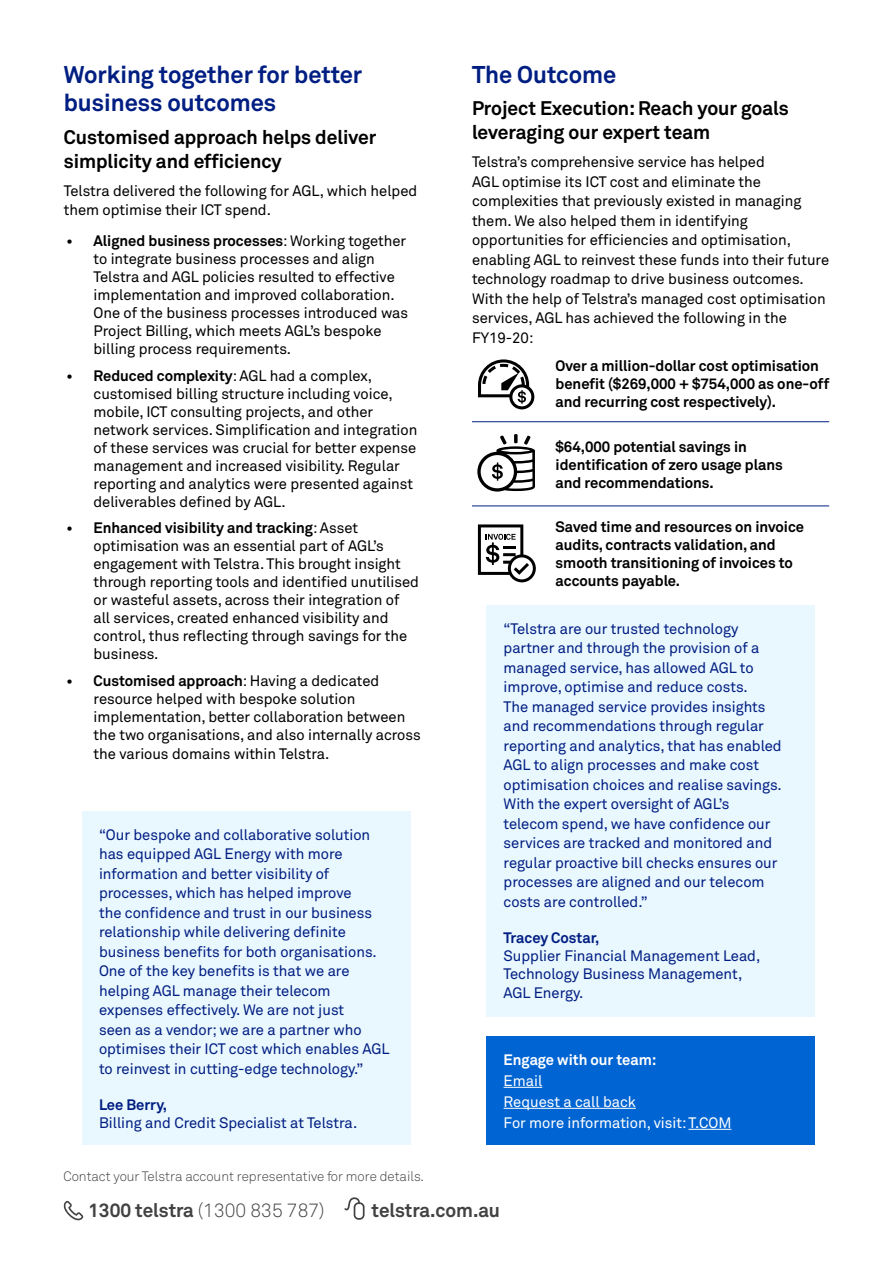
<style>
.page{position:relative;width:893px;height:1263px;background:#fff}
.page>*{position:absolute;margin:0;border:0;box-sizing:border-box;transform-origin:0 0}
.t1{font:700 24px/28.8px "Telstra Akkurat";color:#001e82}
.t2{font:700 19.5px/24px "Telstra Akkurat";color:#000}
.t3{font:300 19.2px "Telstra Akkurat";color:#424242}
.t4{font:700 19.2px "Telstra Akkurat";color:#424242}
.t5{font:15px/18px "Telstra Akkurat";color:#000}
.t6{font:15px/19.5px "Telstra Akkurat";color:#001e82}
.t7{font:700 15px/18px "Telstra Akkurat";color:#000}
.t8{font:15px/21px "Telstra Akkurat";color:#fff}
.t9{font:300 13.5px "Telstra Akkurat";color:#424242}
.s1{font-weight:700}
</style>
<div class="page">
<div style="left:487px;top:605px;width:328px;height:412px;background:#e9f7fe"></div>
<div style="left:82px;top:811px;width:328px;height:333px;background:#e9f7fe"></div>
<svg style="left:478px;top:359px;width:56px;height:50px"></svg>
<svg style="left:477px;top:434px;width:58px;height:58px"></svg>
<svg style="left:478px;top:524px;width:58px;height:58px"></svg>
<div style="left:487px;top:1036px;width:328px;height:108px;background:#0064d2"></div>
<hr style="left:472px;top:505px;width:357px;height:1px;background:#001e82">
<hr style="left:472px;top:421px;width:357px;height:1px;background:#001e82">
<hr style="left:688px;top:1129px;width:43px;height:1px;background:#fff">
<hr style="left:504px;top:1108px;width:132px;height:1px;background:#fff">
<hr style="left:504px;top:1087px;width:38px;height:1px;background:#fff">
<svg style="left:63px;top:1201px;width:20px;height:19px"></svg>
<svg style="left:344px;top:1197px;width:21px;height:23px"></svg>
<h2 class="t1" style="left:64px;top:59px;width:300px">Working together for better business outcomes</h2>
<h3 class="t2" style="left:64px;top:125px;width:314px">Customised approach helps deliver simplicity and effciency</h3>
<p class="t5" style="left:64px;top:181px;width:355px;line-height:19.5px">Telstra delivered the following for AGL, which helped them optimise their ICT spend.</p>
<p class="t5" style="left:94px;top:232px;width:316px;text-indent:-27px"><span class="s1">• Aligned business processes</span>: Working together to integrate business processes and align Telstra and AGL policies resulted to effective implementation and improved collaboration.<br>One of the business processes introduced was Project Billing, which meets AGL’s bespoke billing process requirements.</p>
<p class="t5" style="left:94px;top:366px;width:325px;text-indent:-27px"><span class="s1">• Reduced complexity</span>: AGL had a complex, customised billing structure including voice, mobile, ICT consulting projects, and other network services. Simplifcation and integration of these services was crucial for better expense management and increased visibility. Regular reporting and analytics were presented against deliverables defned by AGL.</p>
<p class="t5" style="left:94px;top:519px;width:327px;text-indent:-27px"><span class="s1">• Enhanced visibility and tracking</span>: Asset optimisation was an essential part of AGL’s engagement with Telstra. This brought insight through reporting tools and identifed unutilised or wasteful assets, across their integration of all services, created enhanced visibility and control, thus refecting through savings for the business.</p>
<p class="t5" style="left:94px;top:671px;width:329px;text-indent:-27px"><span class="s1">• Customised approach</span>: Having a dedicated resource helped with bespoke solution implementation, better collaboration between the two organisations, and also internally across</p>
<p class="t5" style="left:94px;top:745px;width:237px">the various domains within Telstra.</p>
<p class="t6" style="left:99px;top:825px;width:292px">“Our bespoke and collaborative solution has equipped AGL Energy with more information and better visibility of processes, which has helped improve<br>the confdence and trust in our business relationship while delivering defnite business benefts for both organisations.<br>One of the key benefts is that we are helping AGL manage their telecom expenses effectively. We are not just<br>seen as a vendor; we are a partner who optimises their ICT cost which enables AGL to reinvest in cutting-edge technology.”</p>
<p class="t6" style="left:99px;top:1095px;width:260px;line-height:18px"><span class="s1">Lee Berry,<br></span>Billing and Credit Specialist at Telstra.</p>
<h2 class="t1" style="left:472px;top:59px;width:146px">The Outcome</h2>
<h3 class="t2" style="left:472px;top:96px;width:318px">Project Execution: Reach your goals leveraging our expert team</h3>
<p class="t5" style="left:472px;top:152px;width:359px;line-height:19.5px">Telstra’s comprehensive service has helped<br>AGL optimise its ICT cost and eliminate the complexities that previously existed in managing them. We also helped them in identifying opportunities for effciencies and optimisation, enabling AGL to reinvest these funds into their future technology roadmap to drive business outcomes.<br>With the help of Telstra’s managed cost optimisation services, AGL has achieved the following in the FY19-20:</p>
<p class="t7" style="left:556px;top:357px;width:275px">Over a million-dollar cost optimisation beneft ($269,000 + $754,000 as one-off and recurring cost respectively).</p>
<p class="t7" style="left:556px;top:437px;width:229px">$64,000 potential savings in identifcation of zero usage plans and recommendations.</p>
<p class="t7" style="left:556px;top:518px;width:250px">Saved time and resources on invoice audits, contracts validation, and smooth transitioning of invoices to accounts payable.</p>
<p class="t6" style="left:504px;top:619px;width:280px">“Telstra are our trusted technology partner and through the provision of a managed service, has allowed AGL to improve, optimise and reduce costs.<br>The managed service provides insights and recommendations through regular reporting and analytics, that has enabled AGL to align processes and make cost optimisation choices and realise savings.<br>With the expert oversight of AGL’s telecom spend, we have confdence our services are tracked and monitored and regular proactive bill checks ensures our processes are aligned and our telecom costs are controlled.”</p>
<p class="t6" style="left:504px;top:929px;width:258px;line-height:18px"><span class="s1">Tracey Costar,<br></span>Supplier Financial Management Lead,<br>Technology Business Management,</p>
<p class="t6" style="left:504px;top:983px;width:81px">AGL Energy.</p>
<p class="t8" style="left:504px;top:1049px;width:229px"><span class="s1">Engage with our team:<br></span>Email<br>Request a call back<br>For more information, visit: T.COM</p>
<p class="t9" style="left:63px;top:1168px;width:362px">Contact your Telstra account representative for more details.</p>
<p class="t3" style="left:88px;top:1198px;width:238px"><span class="s1">1300 telstra</span> (1300 835 787)</p>
<p class="t4" style="left:372px;top:1198px;width:130px">telstra.com.au</p>
</div>
